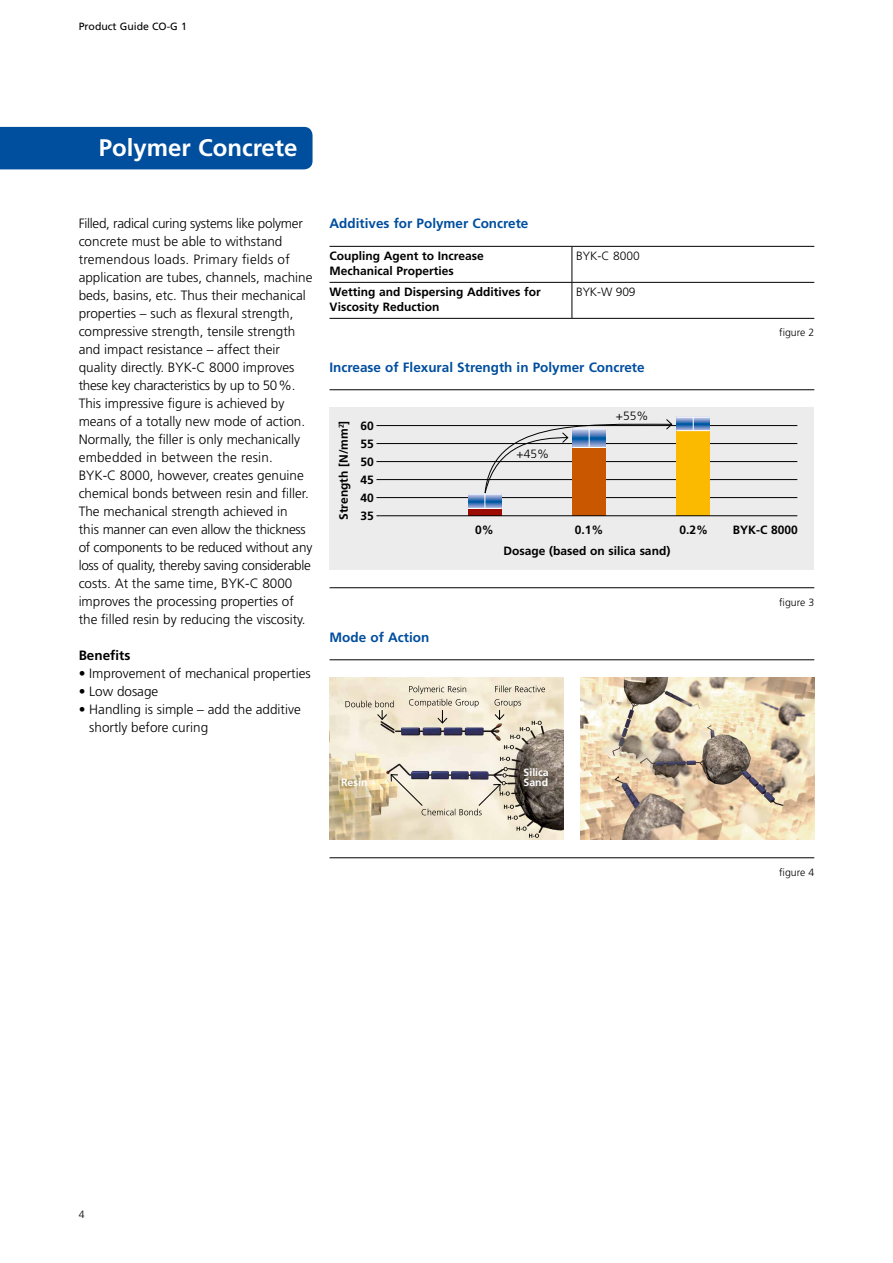
<style>
.page{position:relative;width:893px;height:1263px;background:#fff}
.page>*{position:absolute;margin:0;border:0;box-sizing:border-box;transform-origin:0 0}
.t1{font:700 24px "Frutiger LT";color:#fff}
.t2{font:300 13.5px/18px "Frutiger LT";color:#000}
.t3{font:700 13.5px "Frutiger LT";color:#004e9e}
.t4{font:700 13.5px "Frutiger LT";color:#000}
.t5{font:700 12px/18px "Frutiger LT";color:#000}
.t6{font:300 12px "Frutiger LT";color:#000}
.t7{font:300 10.5px "Frutiger LT";color:#000}
.t8{font:10.5px "Frutiger LT";color:#000}
.t9{font:700 10.5px "Frutiger LT";color:#fff}
</style>
<div class="page">
<div style="left:0;top:127px;width:313px;height:42px;background:#004e9e"></div>
<svg style="left:330px;top:247px;width:484px;height:71px"></svg>
<hr style="left:330px;top:246px;width:242px;height:1px;background:#000">
<hr style="left:572px;top:246px;width:242px;height:1px;background:#000">
<hr style="left:572px;top:247px;width:1px;height:35px;background:#000">
<hr style="left:330px;top:282px;width:242px;height:1px;background:#000">
<hr style="left:572px;top:282px;width:242px;height:1px;background:#000">
<hr style="left:572px;top:283px;width:1px;height:35px;background:#000">
<hr style="left:330px;top:318px;width:242px;height:1px;background:#000">
<hr style="left:572px;top:318px;width:242px;height:1px;background:#000">
<div style="left:330px;top:408px;width:484px;height:162px;background:#ececed"></div>
<hr style="left:376px;top:443px;width:421px;height:1px;background:#000">
<hr style="left:376px;top:425px;width:421px;height:1px;background:#000">
<hr style="left:376px;top:461px;width:421px;height:1px;background:#000">
<hr style="left:376px;top:479px;width:421px;height:1px;background:#000">
<hr style="left:376px;top:497px;width:421px;height:1px;background:#000">
<div style="left:468px;top:501px;width:33px;height:15px;background:#9c0b01"></div>
<div style="left:573px;top:439px;width:33px;height:77px;background:#c85700"></div>
<div style="left:677px;top:423px;width:33px;height:93px;background:#fbba00"></div>
<svg style="left:677px;top:418px;width:33px;height:12px"></svg>
<svg style="left:468px;top:495px;width:16px;height:13px"></svg>
<hr style="left:330px;top:389px;width:484px;height:1px;background:#000">
<hr style="left:330px;top:587px;width:484px;height:1px;background:#000">
<hr style="left:468px;top:494px;width:33px;height:1px;background:#fff">
<hr style="left:468px;top:508px;width:33px;height:1px;background:#fff">
<svg style="left:484px;top:419px;width:189px;height:89px"></svg>
<hr style="left:573px;top:428px;width:33px;height:1px;background:#fff">
<hr style="left:573px;top:447px;width:33px;height:1px;background:#fff">
<svg style="left:693px;top:418px;width:1px;height:12px"></svg>
<hr style="left:677px;top:417px;width:33px;height:1px;background:#fff">
<hr style="left:677px;top:430px;width:33px;height:1px;background:#fff">
<hr style="left:380px;top:515px;width:417px;height:1px;background:#000">
<hr style="left:330px;top:659px;width:484px;height:1px;background:#000">
<hr style="left:330px;top:857px;width:484px;height:1px;background:#000">
<img style="left:580px;top:678px;width:234px;height:162px">
<img style="left:330px;top:678px;width:233px;height:162px">
<svg style="left:517px;top:826px;width:22px;height:12px"></svg>
<svg style="left:500px;top:757px;width:10px;height:4px"></svg>
<svg style="left:504px;top:745px;width:10px;height:4px"></svg>
<svg style="left:494px;top:685px;width:51px;height:54px;background:#dad1bd"></svg>
<svg style="left:409px;top:685px;width:70px;height:39px;background:#e2d9c6"></svg>
<svg style="left:387px;top:767px;width:131px;height:53px;background:#d2cabd"></svg>
<svg style="left:345px;top:700px;width:49px;height:20px"></svg>
<p class="t8" style="left:79px;top:20px;width:110px">Product Guide CO-G 1</p>
<h1 class="t1" style="left:99px;top:133px;width:200px">Polymer Concrete</h1>
<p class="t2" style="left:79px;top:214px;width:235px">Filled, radical curing systems like polymer concrete must be able to withstand tremendous loads. Primary fields of application are tubes, channels, machine beds, basins, etc. Thus their mechanical properties – such as flexural strength, compressive strength, tensile strength and impact resistance – affect their quality directly. BYK-C 8000 improves these key characteristics by up to 50%.<br>This impressive figure is achieved by means of a totally new mode of action.<br>Normally, the filler is only mechanically embedded in between the resin.<br>BYK-C 8000, however, creates genuine chemical bonds between resin and filler.<br>The mechanical strength achieved in<br>this manner can even allow the thickness of components to be reduced without any loss of quality, thereby saving considerable costs. At the same time, BYK-C 8000 improves the processing properties of the filled resin by reducing the viscosity.</p>
<p class="t4" style="left:79px;top:647px;width:53px">Benefits</p>
<p class="t2" style="left:79px;top:664px;width:234px">• Improvement of mechanical properties</p>
<p class="t2" style="left:79px;top:682px;width:81px">• Low dosage</p>
<p class="t2" style="left:89px;top:700px;width:213px;text-indent:-11px">• Handling is simple – add the additive shortly before curing</p>
<p class="t3" style="left:330px;top:216px;width:200px">Additives for Polymer Concrete</p>
<p class="t5" style="left:330px;top:248px;width:156px;line-height:15px">Coupling Agent to Increase<br>Mechanical Properties</p>
<p class="t6" style="left:576px;top:249px;width:65px">BYK-C 8000</p>
<p class="t5" style="left:330px;top:284px;width:213px;line-height:15px">Wetting and Dispersing Additives for<br>Viscosity Reduction</p>
<p class="t6" style="left:576px;top:285px;width:61px">BYK-W 909</p>
<p class="t3" style="left:330px;top:359px;width:317px">Increase of Flexural Strength in Polymer Concrete</p>
<p class="t5" style="left:335px;top:520px;width:101px;rotate:-90deg">Strength [N/mm<sup>2</sup>]</p>
<p class="t5" style="left:360px;top:417px;width:15px;text-align:justify">60<br>55<br>50<br>45<br>40<br>35</p>
<p class="t3" style="left:330px;top:629px;width:101px">Mode of Action</p>
<p class="t6" style="left:516px;top:447px;width:34px">+45%</p>
<p class="t6" style="left:616px;top:409px;width:34px">+55%</p>
<p class="t5" style="left:475px;top:521px;width:20px">0%</p>
<p class="t5" style="left:575px;top:521px;width:30px">0.1%</p>
<p class="t5" style="left:679px;top:521px;width:30px">0.2%</p>
<p class="t5" style="left:504px;top:542px;width:168px">Dosage (based on silica sand)</p>
<p class="t9" style="left:524px;top:766px;width:27px">Silica</p>
<p class="t9" style="left:341px;top:777px;width:28px">Resin</p>
<p class="t9" style="left:524px;top:776px;width:26px">Sand</p>
<p class="t7" style="left:779px;top:327px;width:37px">figure 2</p>
<p class="t5" style="left:733px;top:521px;width:67px">BYK-C 8000</p>
<p class="t7" style="left:779px;top:596px;width:37px">figure 3</p>
<p class="t7" style="left:779px;top:866px;width:37px">figure 4</p>
<p class="t7" style="left:79px;top:1208px;width:7px">4</p>
</div>
